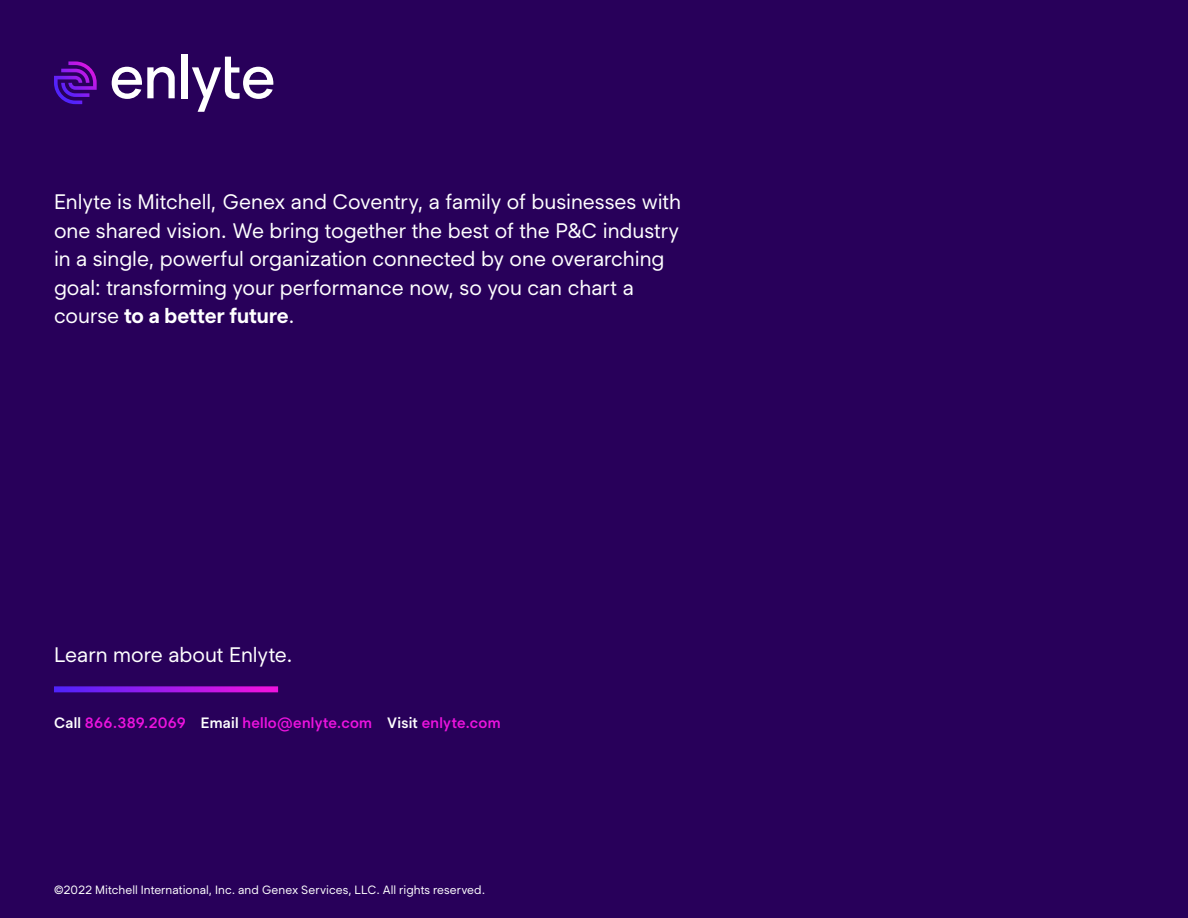
<style>
.page{position:relative;width:1188px;height:918px;background:#28005a}
.page>*{position:absolute;margin:0;border:0;box-sizing:border-box;transform-origin:0 0}
.t1{font:21px/28.5px "Segment";letter-spacing:-.005em;color:#fff}
.t2{font:600 15px "Segment";letter-spacing:.02em;color:#ec13de}
.t3{font:12px "Segment";letter-spacing:.005em;color:#fff}
.s1{font-weight:700}
.s2{color:#fff}
</style>
<div class="page">
<svg style="left:54px;top:61px;width:43px;height:43px"></svg>
<svg style="left:112px;top:67px;width:63px;height:32px"></svg>
<div style="left:181px;top:54px;width:7px;height:44px;background:#fff"></div>
<svg style="left:192px;top:57px;width:81px;height:55px"></svg>
<svg style="left:54px;top:686px;width:224px;height:6px"></svg>
<p class="t1" style="left:54px;top:187px;width:629px">Enlyte is Mitchell, Genex and Coventry, a family of businesses with one shared vision. We bring together the best of the P&amp;C industry in a single, powerful organization connected by one overarching goal: transforming your performance now, so you can chart a course <span class="s1">to a better future</span>.</p>
<p class="t1" style="left:54px;top:640px;width:240px">Learn more about Enlyte.</p>
<p class="t2" style="left:54px;top:714px;width:448px"><span class="s2">Call</span> 866.389.2069 <span class="s2">Email</span> hello@enlyte.com <span class="s2">Visit</span> enlyte.com</p>
<p class="t3" style="left:54px;top:882px;width:433px">©2022 Mitchell International, Inc. and Genex Services, LLC. All rights reserved.</p>
</div>
